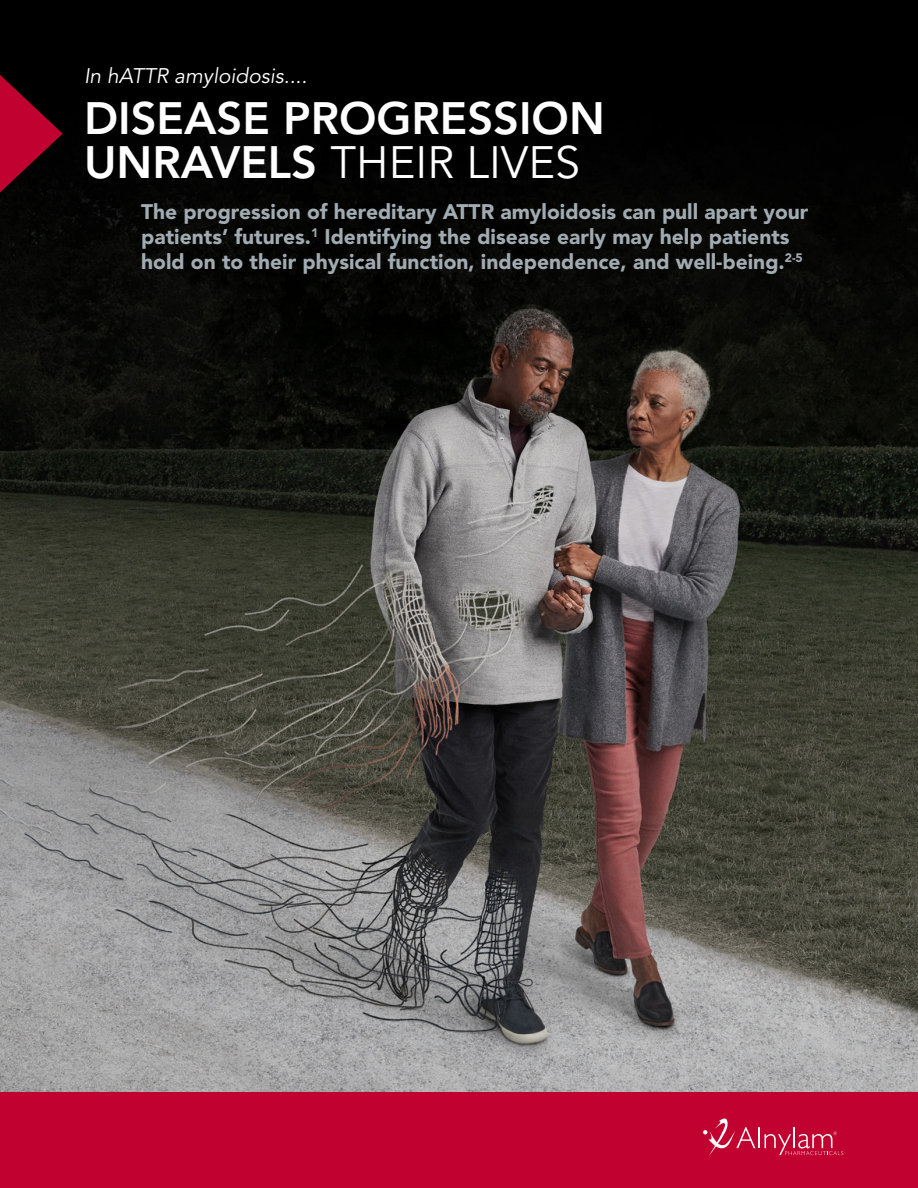
<style>
.page{position:relative;width:918px;height:1188px;background:#fff}
.page>*{position:absolute;margin:0;border:0;box-sizing:border-box;transform-origin:0 0}
.t1{font:800 45px/43.5px "Avenir LT Std";color:#fff}
.t2{font:900 21px/25.2px "Avenir LT Std";color:#a1abb2}
.t3{font:italic 21px "Avenir LT Std";color:#fff}
.s1{font-weight:400}
</style>
<div class="page">
<img style="left:0;top:0;width:918px;height:1092px">
<div style="left:0;top:1092px;width:918px;height:96px;background:#c10230"></div>
<svg style="left:703px;top:1119px;width:52px;height:37px"></svg>
<hr style="left:758px;top:1127px;width:2px;height:21px;background:#fff">
<hr style="left:793px;top:1127px;width:2px;height:21px;background:#fff">
<svg style="left:765px;top:1132px;width:78px;height:23px"></svg>
<svg style="left:0;top:75px;width:63px;height:117px"></svg>
<p class="t3" style="left:84px;top:64px;width:225px">In hATTR amyloidosis....</p>
<h1 class="t1" style="left:84px;top:97px;width:522px">DISEASE PROGRESSION<br>UNRAVELS <span class="s1">THEIR LIVES</span></h1>
<p class="t2" style="left:141px;top:199px;width:669px">The progression of hereditary ATTR amyloidosis can pull apart your patients’ futures.<sup>1</sup> Identifying the disease early may help patients hold on to their physical function, independence, and well-being.<sup>2-5</sup></p>
</div>
